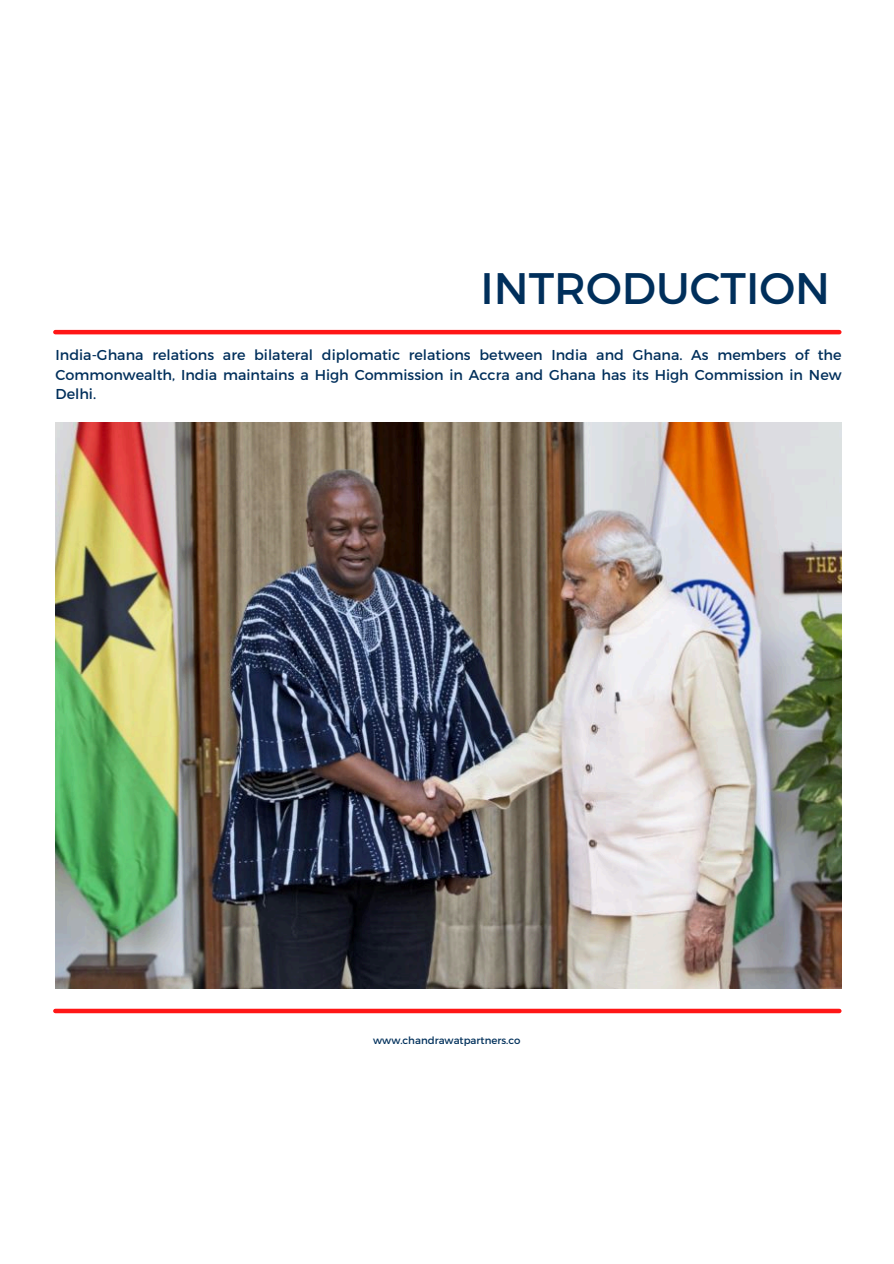
<style>
.page{position:relative;width:894px;height:1264px;background:#fff}
.page>*{position:absolute;margin:0;border:0;box-sizing:border-box;transform-origin:0 0}
.t1{font:44.1px "Montserrat";color:#002f5b}
.t2{font:14.4px/19.8px "Montserrat";color:#002f5b;text-align:justify}
.t3{font:10.2px "Montserrat";color:#00305b}
</style>
<div class="page">
<hr style="left:55px;top:330px;width:784px;height:4px;background:#ff1616">
<div style="left:55px;top:1008px;width:784px;height:5px;background:#ff1616"></div>
<img style="left:56px;top:423px;width:785px;height:565px">
<p class="t1" style="left:480px;top:259px;width:351px">INTRODUCTION</p>
<h1 class="t2" style="left:56px;top:344px;width:787px">India-Ghana relations are bilateral diplomatic relations between India and Ghana. As members of the Commonwealth, India maintains a High Commission in Accra and Ghana has its High Commission in New Delhi.</h1>
<h2 class="t3" style="left:373px;top:1033px;width:149px">www.chandrawatpartners.co</h2>
</div>
